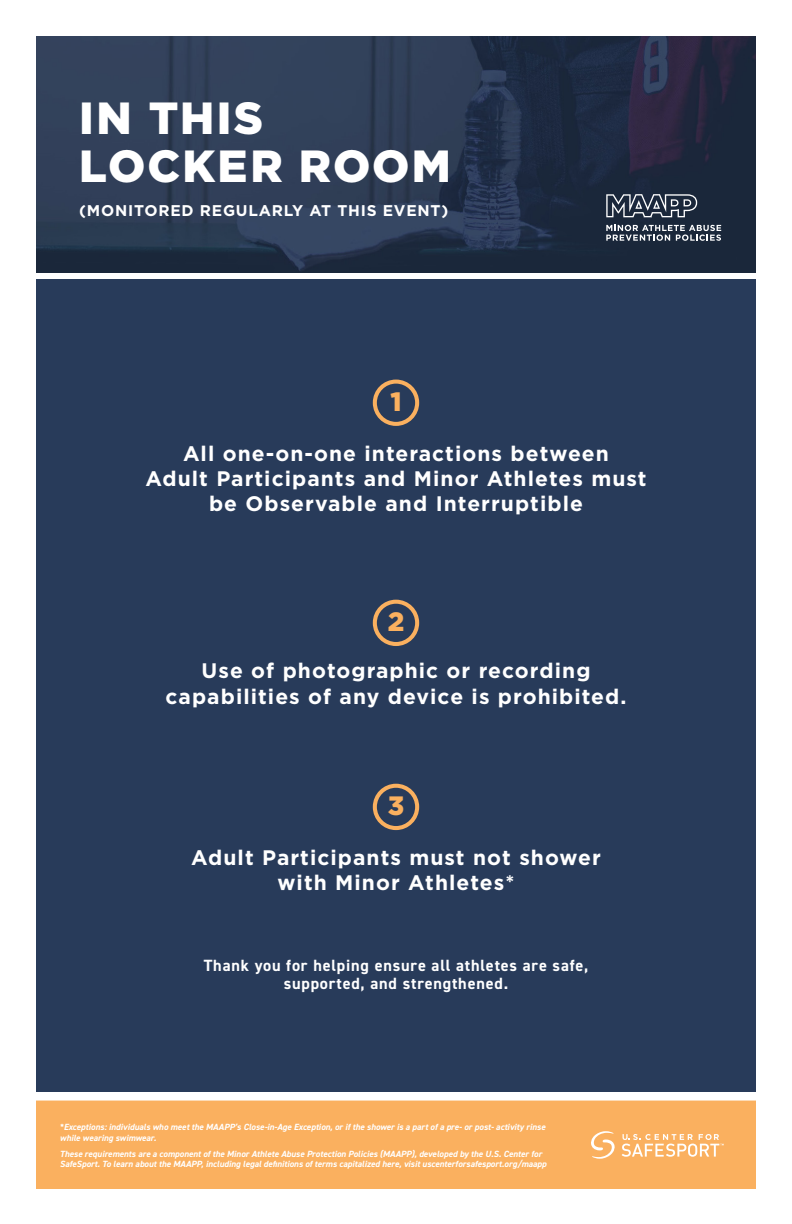
<style>
.page{position:relative;width:792px;height:1224px;background:#fff}
.page>*{position:absolute;margin:0;border:0;box-sizing:border-box;transform-origin:0 0}
.t1{font:900 45px/48px "Gotham";letter-spacing:.045em;color:#fff}
.t2{font:900 26.5px "Gotham";color:#fab05f}
.t3{font:700 21px/25.2px "Gotham";letter-spacing:.05em;color:#fff;text-align:center}
.t4{font:700 16.3px/18.3px "DIN2014";letter-spacing:.05em;color:#fff;text-align:center}
.t5{font:700 15.5px "Gotham";letter-spacing:.05em;color:#fff}
.t6{font:italic 700 9px/10.8px "DIN2014";color:#fff}
</style>
<div class="page">
<img style="left:36px;top:36px;width:720px;height:236px">
<div style="left:36px;top:279px;width:720px;height:813px;background:#283b5a"></div>
<div style="left:36px;top:1099px;width:720px;height:89px;background:#fab05f"></div>
<svg style="left:36px;top:1099px;width:720px;height:2px"></svg>
<div style="left:373px;top:380px;width:46px;height:46px;border:4px solid #fab05f;border-radius:50%"></div>
<div style="left:373px;top:600px;width:46px;height:46px;border:4px solid #fab05f;border-radius:50%"></div>
<div style="left:373px;top:784px;width:46px;height:46px;border:4px solid #fab05f;border-radius:50%"></div>
<svg style="left:591px;top:1131px;width:24px;height:28px"></svg>
<svg style="left:622px;top:1134px;width:102px;height:23px"></svg>
<svg style="left:606px;top:194px;width:91px;height:23px"></svg>
<svg style="left:606px;top:225px;width:115px;height:16px"></svg>
<p class="t1" style="left:79px;top:93px;width:373px">IN THIS<br>LOCKER ROOM</p>
<p class="t5" style="left:79px;top:201px;width:371px">(MONITORED REGULARLY AT THIS EVENT)</p>
<p class="t2" style="left:390px;top:387px;width:13px">1</p>
<p class="t3" style="left:145px;top:441px;width:503px">All one-on-one interactions between<br>Adult Participants and Minor Athletes must be Observable and Interruptible</p>
<p class="t2" style="left:388px;top:607px;width:18px">2</p>
<p class="t3" style="left:166px;top:658px;width:462px">Use of photographic or recording capabilities of any device is prohibited.</p>
<p class="t2" style="left:388px;top:791px;width:18px">3</p>
<p class="t3" style="left:191px;top:845px;width:411px">Adult Participants must not shower with Minor Athletes*</p>
<p class="t4" style="left:204px;top:956px;width:386px">Thank you for helping ensure all athletes are safe, supported, and strengthened.</p>
<p class="t6" style="left:60px;top:1121px;width:487px">*Exceptions: individuals who meet the MAAPP’s Close-in-Age Exception, or if the shower is a part of a pre- or post- activity rinse while wearing swimwear.</p>
<p class="t6" style="left:60px;top:1148px;width:488px">These requirements are a component of the Minor Athlete Abuse Protection Policies (MAAPP), developed by the U.S. Center for<br>SafeSport. To learn about the MAAPP, including legal definitions of terms capitalized here, visit uscenterforsafesport.org/maapp</p>
</div>
